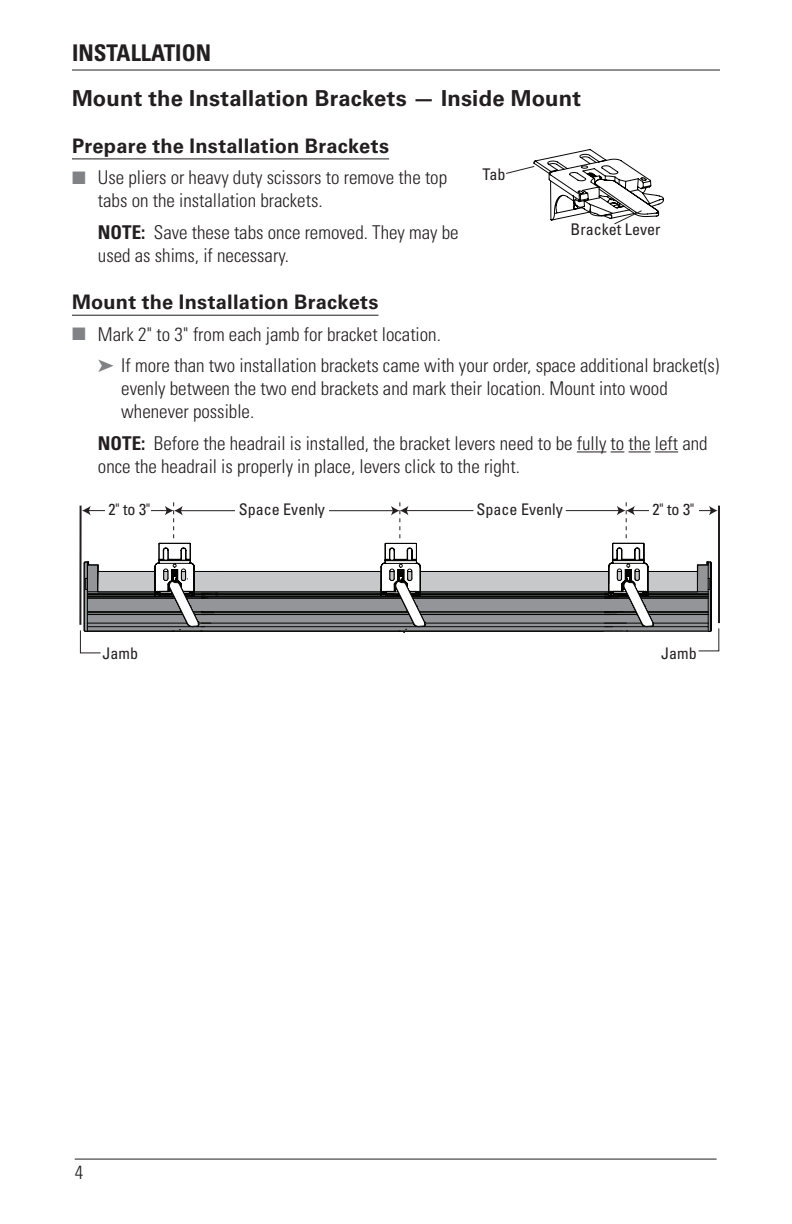
<style>
.page{position:relative;width:792px;height:1224px;background:#fff}
.page>*{position:absolute;margin:0;border:0;box-sizing:border-box;transform-origin:0 0}
.t1{font:700 condensed 23px "Univers LT Std";color:#231f20}
.IOC_Subhead{font:700 22px "Univers LT Std";letter-spacing:.01em;color:#231f20}
.IOC_Subhead_2{font:700 20px "Univers LT Std";letter-spacing:.01em;color:#231f20}
.IOC_Warning_Note{font:300 condensed 19px/23px "Univers LT Std";color:#231f20}
.t2{font:condensed 16px "Univers LT Std";color:#231f20}
.s1{color:#808285}
.s2{font-weight:700}
</style>
<div class="page">
<hr style="left:72px;top:70px;width:648px;height:1px;background:#231f20">
<hr style="left:75px;top:1159px;width:642px;height:1px;background:#231f20">
<hr style="left:72px;top:159px;width:317px;height:1px;background:#231f20">
<hr style="left:72px;top:315px;width:306px;height:1px;background:#231f20">
<svg style="left:577px;top:451px;width:101px;height:1px"></svg>
<svg style="left:506px;top:149px;width:158px;height:76px"></svg>
<svg style="left:79px;top:502px;width:641px;height:152px"></svg>
<p class="t1" style="left:72px;top:38px;width:141px">INSTALLATION</p>
<p class="IOC_Subhead" style="left:72px;top:85px;width:511px">Mount the Installation Brackets — Inside Mount</p>
<p class="IOC_Subhead_2" style="left:72px;top:134px;width:319px">Prepare the Installation Brackets</p>
<p class="IOC_Warning_Note" style="left:98px;top:166px;width:351px;text-indent:-26px"><span class="s1">■</span> Use pliers or heavy duty scissors to remove the top tabs on the installation brackets.</p>
<p class="IOC_Warning_Note" style="left:98px;top:221px;width:362px"><span class="s2">NOTE:</span> Save these tabs once removed. They may be used as shims, if necessary.</p>
<p class="IOC_Subhead_2" style="left:72px;top:290px;width:308px">Mount the Installation Brackets</p>
<p class="IOC_Warning_Note" style="left:72px;top:323px;width:370px"><span class="s1">■</span> Mark 2" to 3" from each jamb for bracket location.</p>
<p class="IOC_Warning_Note" style="left:121px;top:354px;width:599px;text-indent:-23px"><span class="s1">➤</span> If more than two installation brackets came with your order, space additional bracket(s) evenly between the two end brackets and mark their location. Mount into wood whenever possible.</p>
<p class="IOC_Warning_Note" style="left:98px;top:432px;width:611px"><span class="s2">NOTE:</span> Before the headrail is installed, the bracket levers need to be fully to the left and once the headrail is properly in place, levers click to the right.</p>
<p class="t2" style="left:483px;top:165px;width:24px">Tab</p>
<p class="t2" style="left:571px;top:220px;width:92px">Bracket Lever</p>
<p class="t2" style="left:517px;top:373px;width:130px">Back Cover Bracket</p>
<p class="t2" style="left:108px;top:499px;width:43px">2" to 3"</p>
<p class="t2" style="left:239px;top:499px;width:88px">Space Evenly</p>
<p class="t2" style="left:477px;top:499px;width:88px">Space Evenly</p>
<p class="t2" style="left:653px;top:499px;width:43px">2" to 3"</p>
<p class="t2" style="left:102px;top:643px;width:37px">Jamb</p>
<p class="t2" style="left:661px;top:643px;width:37px">Jamb</p>
<p class="IOC_Warning_Note" style="left:75px;top:1161px;width:10px">4</p>
</div>
